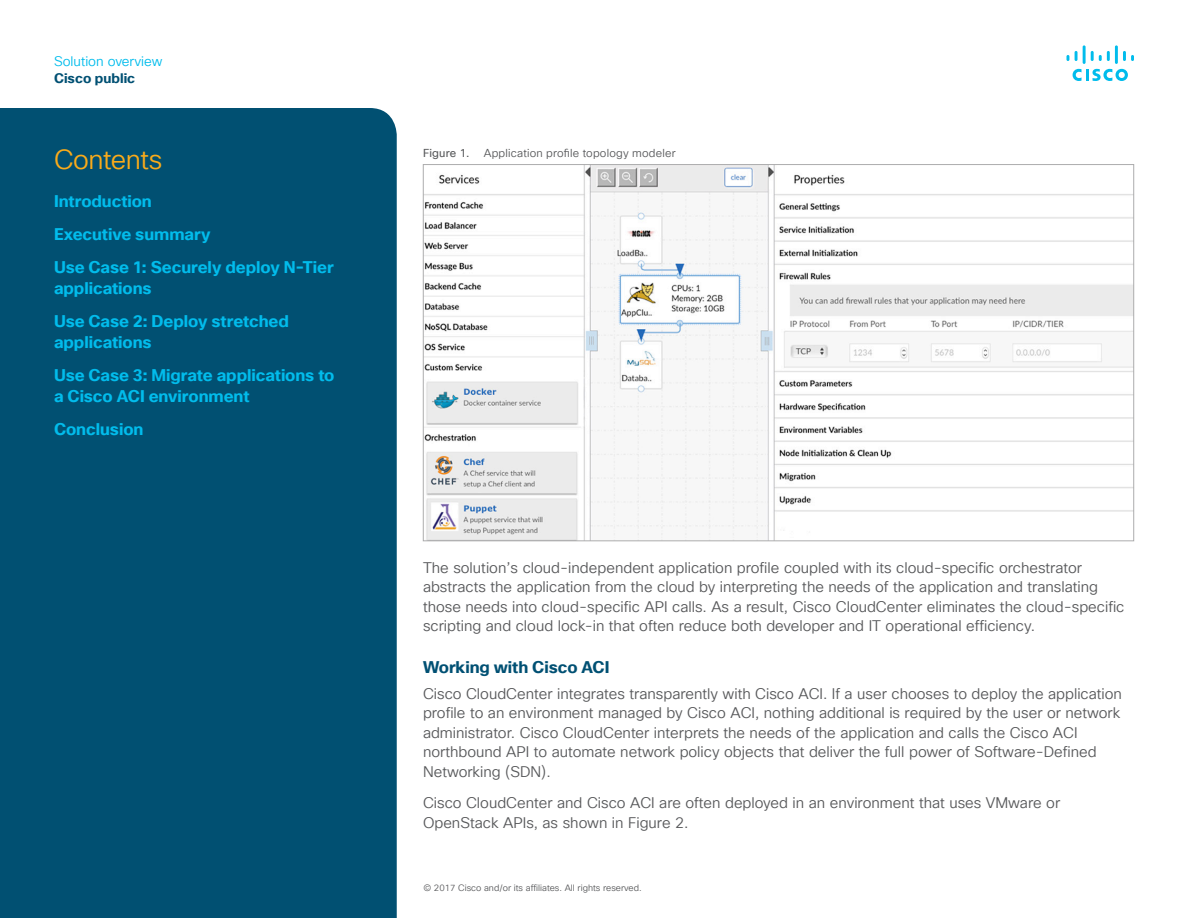
<style>
.page{position:relative;width:1188px;height:918px;background:#fff}
.page>*{position:absolute;margin:0;border:0;box-sizing:border-box;transform-origin:0 0}
.Subhead2_Orange{font:27px "Cisco Sans TT Light";letter-spacing:-.02em;color:#faab1a}
.Subhead3_Blue{font:700 16.5px/21px "Cisco Sans TT";letter-spacing:-.005em;color:#01bcec}
.Subhead3_Indigo{font:700 16.5px "Cisco Sans TT";letter-spacing:-.005em;color:#005073}
.Body{font:15px/19.5px "Cisco Sans TT Light";color:#57585a}
.t1{font:13.5px "Cisco Sans TT Light";color:#01bcec}
.t2{font:700 13.5px "Cisco Sans TT";color:#005073}
.FigureCaption{font:11.25px "Cisco Sans TT Light";letter-spacing:.02em;color:#57585a}
.FigureCaption-2{font:11.25px "Cisco Sans TT";letter-spacing:.015em;color:#57585a}
.t3{font:9px "Cisco Sans TT Light";color:#57585a}
</style>
<div class="page">
<svg style="left:1073px;top:69px;width:55px;height:12px"></svg>
<svg style="left:1067px;top:55px;width:2px;height:6px"></svg>
<svg style="left:1075px;top:51px;width:3px;height:10px"></svg>
<hr style="left:1083px;top:45px;width:3px;height:19px;background:#01bcec">
<svg style="left:1091px;top:51px;width:19px;height:10px"></svg>
<hr style="left:1115px;top:45px;width:3px;height:19px;background:#01bcec">
<svg style="left:1123px;top:51px;width:11px;height:10px"></svg>
<img style="left:425px;top:166px;width:707px;height:373px">
<div style="left:0;top:108px;width:397px;height:810px;background:#015072"></div>
<p class="t1" style="left:54px;top:53px;width:110px">Solution overview</p>
<p class="t2" style="left:54px;top:69px;width:83px">Cisco public</p>
<p class="Subhead2_Orange" style="left:54px;top:142px;width:110px">Contents</p>
<p class="Subhead3_Blue" style="left:54px;top:191px;width:99px">Introduction</p>
<p class="Subhead3_Blue" style="left:54px;top:224px;width:158px">Executive summary</p>
<p class="Subhead3_Blue" style="left:54px;top:257px;width:281px">Use Case 1: Securely deploy N-Tier applications</p>
<p class="Subhead3_Blue" style="left:54px;top:311px;width:236px">Use Case 2: Deploy stretched applications</p>
<p class="Subhead3_Blue" style="left:54px;top:365px;width:282px">Use Case 3: Migrate applications to a Cisco ACI environment</p>
<p class="Subhead3_Blue" style="left:54px;top:419px;width:91px">Conclusion</p>
<p class="FigureCaption-2" style="left:423px;top:146px;width:48px">Figure 1.</p>
<p class="FigureCaption" style="left:484px;top:146px;width:193px">Application profile topology modeler</p>
<p class="Body" style="left:423px;top:558px;width:703px">The solution’s cloud-independent application profile coupled with its cloud-specific orchestrator abstracts the application from the cloud by interpreting the needs of the application and translating those needs into cloud-specific API calls. As a result, Cisco CloudCenter eliminates the cloud-specific scripting and cloud lock-in that often reduce both developer and IT operational efficiency.</p>
<p class="Subhead3_Indigo" style="left:423px;top:656px;width:188px">Working with Cisco ACI</p>
<p class="Body" style="left:423px;top:684px;width:701px">Cisco CloudCenter integrates transparently with Cisco ACI. If a user chooses to deploy the application profile to an environment managed by Cisco ACI, nothing additional is required by the user or network administrator. Cisco CloudCenter interprets the needs of the application and calls the Cisco ACI northbound API to automate network policy objects that deliver the full power of Software-Defined Networking (SDN).</p>
<p class="Body" style="left:423px;top:794px;width:639px">Cisco CloudCenter and Cisco ACI are often deployed in an environment that uses VMware or<br>OpenStack APIs, as shown in Figure 2.</p>
<p class="t3" style="left:423px;top:882px;width:220px">© 2017 Cisco and/or its affiliates. All rights reserved.</p>
</div>
